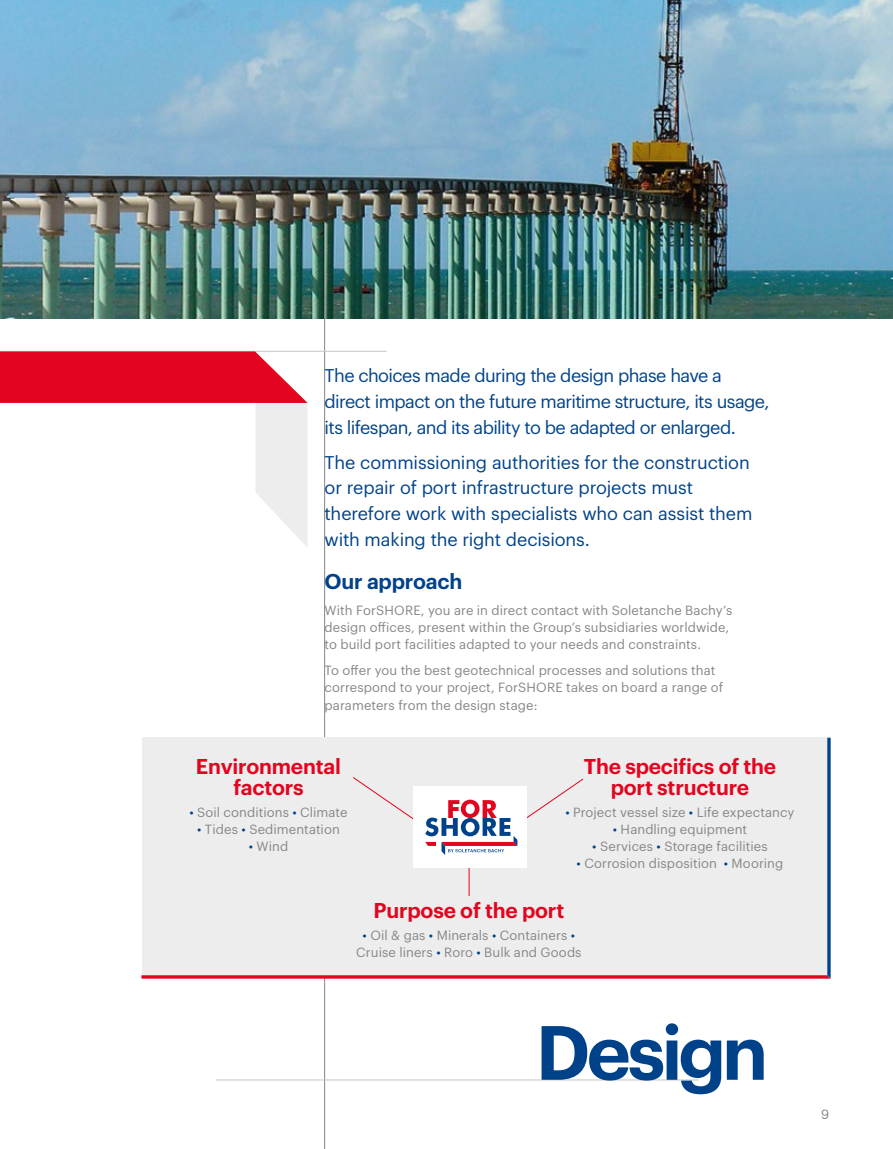
<style>
.page{position:relative;width:893px;height:1149px;background:#fff}
.page>*{position:absolute;margin:0;border:0;box-sizing:border-box;transform-origin:0 0}
.t1{font:600 75px "Graphik";letter-spacing:-.05em;color:#004289}
.t2{font:600 21px/21px "Graphik";letter-spacing:-.01em;color:#e30520;text-align:center}
.t3{font:600 21px "Graphik";letter-spacing:-.01em;color:#004289}
.t4{font:18px/25.8px "Graphik";letter-spacing:-.02em;color:#004289}
.t5{font:13.05px/17.2px "Graphik";letter-spacing:.01em;color:#878787}
.s1{color:#004289}
</style>
<div class="page">
<img style="left:0;top:0;width:893px;height:318px">
<hr style="left:324px;top:222px;width:1px;height:926px;background:#878787">
<hr style="left:216px;top:1079px;width:483px;height:1px;background:#c6c6c6">
<hr style="left:0;top:351px;width:387px;height:1px;background:#c6c6c6">
<svg style="left:0;top:351px;width:308px;height:196px"></svg>
<svg style="left:141px;top:737px;width:690px;height:241px"></svg>
<h3 class="t4" style="left:325px;top:361px;width:446px">The choices made during the design phase have a direct impact on the future maritime structure, its usage, its lifespan, and its ability to be adapted or enlarged.</h3>
<h3 class="t4" style="left:325px;top:447px;width:429px">The commissioning authorities for the construction or repair of port infrastructure projects must therefore work with specialists who can assist them with making the right decisions.</h3>
<h2 class="t3" style="left:325px;top:565px;width:139px">Our approach</h2>
<p class="t5" style="left:325px;top:600px;width:409px">With ForSHORE, you are in direct contact with Soletanche Bachy’s design offices, present within the Group’s subsidiaries worldwide, to build port facilities adapted to your needs and constraints.</p>
<p class="t5" style="left:325px;top:660px;width:400px">To offer you the best geotechnical processes and solutions that correspond to your project, ForSHORE takes on board a range of parameters from the design stage:</p>
<h2 class="t2" style="left:196px;top:754px;width:147px">Environmental factors</h2>
<p class="t5" style="left:189px;top:802px;width:160px"><span class="s1">•</span> Soil conditions <span class="s1">•</span> Climate</p>
<p class="t5" style="left:197px;top:819px;width:144px"><span class="s1">•</span> Tides <span class="s1">•</span> Sedimentation</p>
<p class="t5" style="left:249px;top:836px;width:41px"><span class="s1">•</span> Wind</p>
<h2 class="t2" style="left:584px;top:754px;width:194px">The specifics of the port structure</h2>
<p class="t5" style="left:565px;top:802px;width:231px"><span class="s1">•</span> Project vessel size <span class="s1">•</span> Life expectancy</p>
<p class="t5" style="left:613px;top:819px;width:136px"><span class="s1">•</span> Handling equipment</p>
<p class="t5" style="left:592px;top:836px;width:177px"><span class="s1">•</span> Services <span class="s1">•</span> Storage facilities</p>
<p class="t5" style="left:577px;top:853px;width:208px"><span class="s1">•</span> Corrosion disposition <span class="s1">•</span> Mooring</p>
<h2 class="t2" style="left:373px;top:898px;width:192px">Purpose of the port</h2>
<p class="t5" style="left:356px;top:925px;width:227px;text-align:center"><span class="s1">•</span> Oil &amp; gas <span class="s1">•</span> Minerals <span class="s1">•</span> Containers <span class="s1">•<br></span>Cruise liners <span class="s1">•</span> Roro <span class="s1">•</span> Bulk and Goods</p>
<h1 class="t1" style="left:536px;top:994px;width:234px">Design</h1>
<p class="t5" style="left:821px;top:1104px;width:10px">9</p>
</div>
